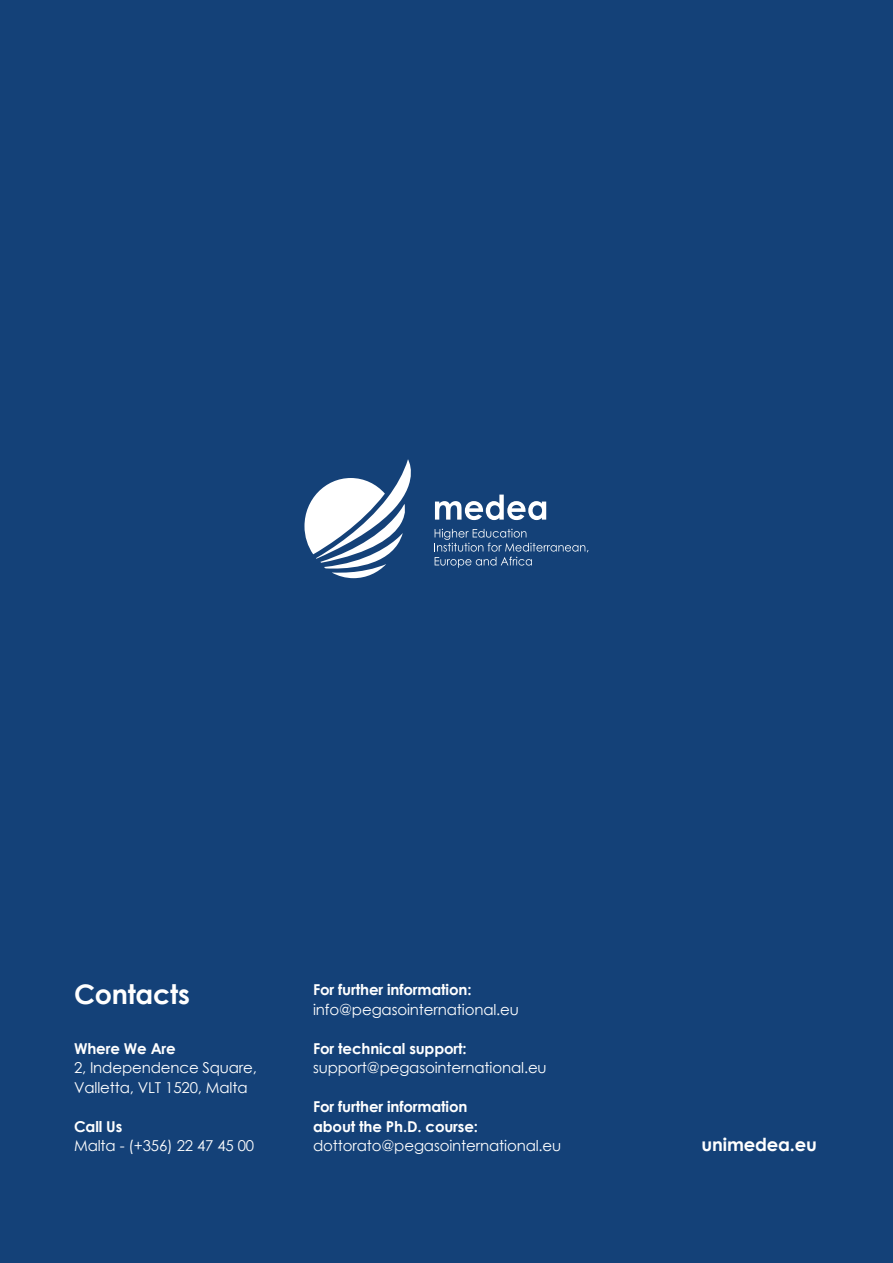
<style>
.page{position:relative;width:893px;height:1263px;background:#144178}
.page>*{position:absolute;margin:0;border:0;box-sizing:border-box;transform-origin:0 0}
.t1{font:700 27px "Century Gothic";letter-spacing:-.01em;color:#fff}
.t2{font:700 18px "Century Gothic";letter-spacing:-.01em;color:#fff}
.t3{font:15px/19.5px "Century Gothic";letter-spacing:-.01em;color:#fff}
.t4{font:700 15px/19.5px "Century Gothic";letter-spacing:-.01em;color:#fff}
</style>
<div class="page">
<svg style="left:304px;top:459px;width:107px;height:119px"></svg>
<svg style="left:435px;top:495px;width:111px;height:25px"></svg>
<svg style="left:434px;top:529px;width:154px;height:39px"></svg>
<h1 class="t1" style="left:74px;top:974px;width:117px">Contacts</h1>
<p class="t4" style="left:74px;top:1038px;width:103px">Where We Are</p>
<p class="t3" style="left:74px;top:1058px;width:184px">2, Independence Square,<br>Valletta, VLT 1520, Malta</p>
<p class="t4" style="left:74px;top:1116px;width:50px">Call Us</p>
<p class="t3" style="left:74px;top:1136px;width:182px">Malta - (+356) 22 47 45 00</p>
<p class="t4" style="left:313px;top:979px;width:160px">For further information:</p>
<p class="t3" style="left:313px;top:999px;width:207px">info@pegasointernational.eu</p>
<p class="t4" style="left:313px;top:1038px;width:155px">For technical support:</p>
<p class="t3" style="left:313px;top:1058px;width:235px">support@pegasointernational.eu</p>
<p class="t4" style="left:313px;top:1096px;width:166px">For further information about the Ph.D. course:</p>
<p class="t3" style="left:313px;top:1136px;width:250px">dottorato@pegasointernational.eu</p>
<p class="t2" style="left:702px;top:1131px;width:117px">unimedea.eu</p>
</div>
